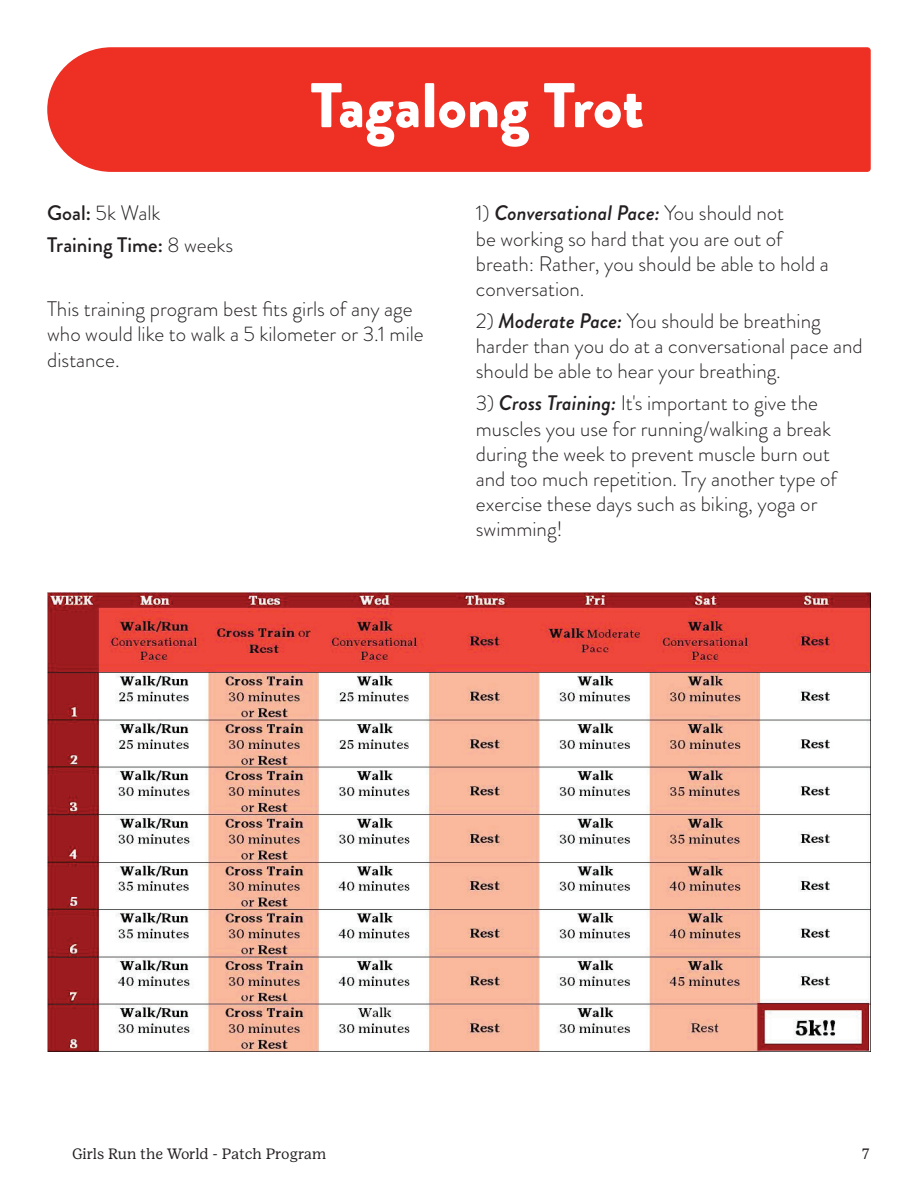
<style>
.page{position:relative;width:918px;height:1188px;background:#fff}
.page>*{position:absolute;margin:0;border:0;box-sizing:border-box;transform-origin:0 0}
.t1{font:900 63px "Brandon Grotesque";color:#fff}
.t2{font:300 21px/25.2px "Brandon Grotesque";color:#231f20}
.t3{font:500 21px/32px "Brandon Grotesque";color:#231f20}
.t4{font:15px "Girl Scout Text";letter-spacing:-.01em;color:#231f20}
.s1{font-weight:300}
.s2{font-weight:500;font-style:italic}
</style>
<div class="page">
<img style="left:47px;top:592px;width:824px;height:459px">
<div style="left:47px;top:47px;width:824px;height:125px;background:#ee2f24"></div>
<h1 class="t1" style="left:310px;top:61px;width:335px">Tagalong Trot</h1>
<p class="t3" style="left:47px;top:198px;width:187px">Goal: <span class="s1">5k Walk<br></span>Training Time: <span class="s1">8 weeks</span></p>
<p class="t2" style="left:47px;top:297px;width:378px">This training program best fits girls of any age who would like to walk a 5 kilometer or 3.1 mile distance.</p>
<p class="t2" style="left:476px;top:201px;width:354px">1) <span class="s2">Conversational Pace:</span> You should not<br>be working so hard that you are out of breath: Rather, you should be able to hold a conversation.</p>
<p class="t2" style="left:476px;top:308px;width:388px">2) <span class="s2">Moderate Pace:</span> You should be breathing harder than you do at a conversational pace and should be able to hear your breathing.</p>
<p class="t2" style="left:476px;top:391px;width:363px">3) <span class="s2">Cross Training:</span> It's important to give the muscles you use for running/walking a break during the week to prevent muscle burn out and too much repetition. Try another type of exercise these days such as biking, yoga or swimming!</p>
<p class="t4" style="left:72px;top:1145px;width:256px">Girls Run the World - Patch Program</p>
<p class="t4" style="left:862px;top:1145px;width:10px">7</p>
</div>
